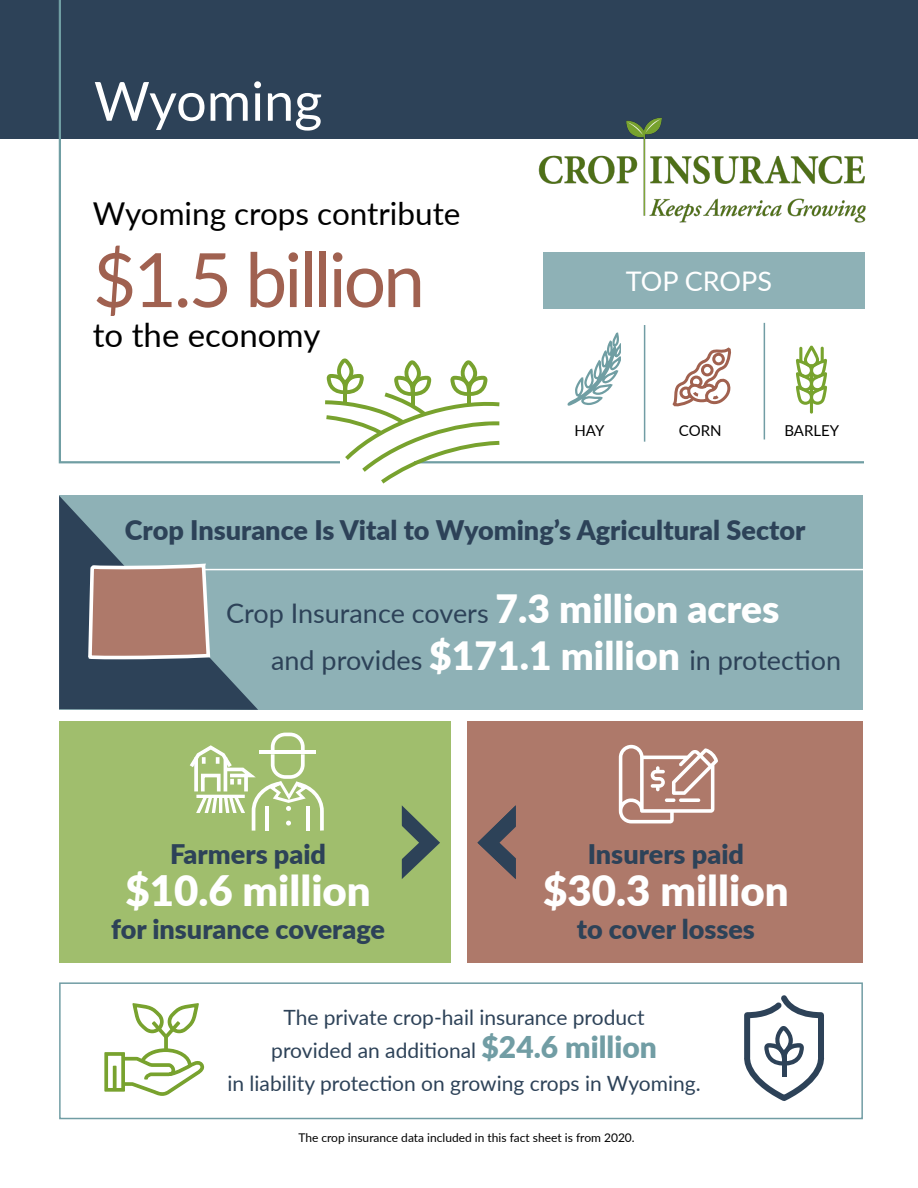
<style>
.page{position:relative;width:918px;height:1188px;background:#fff}
.page>*{position:absolute;margin:0;border:0;box-sizing:border-box;transform-origin:0 0}
.t1{font:75px "Lato";letter-spacing:-.04em;color:#a06150}
.t2{font:54px "Lato";color:#fff}
.t3{font:900 42px "Lato";color:#fff}
.t4{font:33px "Lato";color:#000}
.t5{font:31.5px "Lato";color:#000}
.t6{font:900 27px "Lato";color:#2d4258}
.t7{font:27px "Lato";color:#2d4258}
.t8{font:27px "Lato";color:#fff}
.t9{font:21px "Lato";color:#2d4258}
.t10{font:15px "Lato";color:#000}
.t11{font:12px "Lato";color:#000}
.s1{font-weight:900;font-size:39px;color:#fff}
.s2{font-weight:900;font-size:30px;color:#719da4}
</style>
<div class="page">
<div style="left:0;top:0;width:918px;height:138px;background:#2d4258"></div>
<svg style="left:58px;top:0;width:807px;height:464px"></svg>
<div style="left:543px;top:252px;width:322px;height:56px;background:#8eb1b6"></div>
<img style="left:539px;top:111px;width:336px;height:130px">
<svg style="left:325px;top:358px;width:175px;height:126px"></svg>
<svg style="left:668px;top:347px;width:65px;height:64px"></svg>
<hr style="left:644px;top:325px;width:1px;height:117px;background:#719da4">
<hr style="left:764px;top:323px;width:1px;height:116px;background:#719da4">
<svg style="left:568px;top:333px;width:53px;height:72px"></svg>
<svg style="left:796px;top:345px;width:31px;height:60px"></svg>
<hr style="left:810px;top:364px;width:3px;height:50px;background:#78a32e;border-radius:2px">
<hr style="left:799px;top:347px;width:3px;height:16px;background:#78a32e;border-radius:2px">
<hr style="left:821px;top:347px;width:3px;height:16px;background:#78a32e;border-radius:2px">
<div style="left:59px;top:496px;width:804px;height:214px;background:#8eb1b6"></div>
<div style="left:467px;top:722px;width:395px;height:241px;background:#ae796a"></div>
<div style="left:59px;top:722px;width:391px;height:241px;background:#a0be6d"></div>
<div style="left:59px;top:982px;width:804px;height:137px;border:2px solid #719da4"></div>
<hr style="left:178px;top:569px;width:719px;height:1px;background:#fff">
<svg style="left:477px;top:805px;width:39px;height:74px"></svg>
<svg style="left:401px;top:805px;width:39px;height:74px"></svg>
<svg style="left:59px;top:496px;width:199px;height:214px"></svg>
<svg style="left:190px;top:733px;width:134px;height:98px"></svg>
<svg style="left:619px;top:745px;width:99px;height:78px"></svg>
<svg style="left:104px;top:1048px;width:101px;height:48px"></svg>
<svg style="left:132px;top:1003px;width:67px;height:35px"></svg>
<svg style="left:164px;top:1036px;width:4px;height:15px"></svg>
<svg style="left:744px;top:995px;width:81px;height:106px"></svg>
<hr style="left:782px;top:1050px;width:4px;height:27px;background:#2d4258">
<p class="t2" style="left:94px;top:62px;width:230px">Wyoming</p>
<p class="t5" style="left:93px;top:191px;width:369px">Wyoming crops contribute</p>
<p class="t1" style="left:93px;top:226px;width:334px">$1.5 billion</p>
<p class="t4" style="left:93px;top:311px;width:229px">to the economy</p>
<p class="t8" style="left:626px;top:262px;width:148px">TOP CROPS</p>
<p class="t10" style="left:575px;top:420px;width:31px">HAY</p>
<p class="t10" style="left:679px;top:420px;width:44px">CORN</p>
<p class="t10" style="left:784px;top:420px;width:56px">BARLEY</p>
<p class="t6" style="left:125px;top:510px;width:682px">Crop Insurance Is Vital to Wyoming’s Agricultural Sector</p>
<p class="t7" style="left:226px;top:594px;width:555px">Crop Insurance covers <span class="s1">7.3 million acres</span></p>
<p class="t7" style="left:271px;top:641px;width:572px">and provides <span class="s1">$171.1 million</span> in protection</p>
<p class="t6" style="left:170px;top:834px;width:158px">Farmers paid</p>
<p class="t3" style="left:125px;top:859px;width:247px">$10.6 million</p>
<p class="t6" style="left:111px;top:909px;width:276px">for insurance coverage</p>
<p class="t6" style="left:588px;top:834px;width:158px">Insurers paid</p>
<p class="t3" style="left:543px;top:859px;width:247px">$30.3 million</p>
<p class="t6" style="left:577px;top:909px;width:180px">to cover losses</p>
<p class="t9" style="left:283px;top:1003px;width:363px">The private crop-hail insurance product</p>
<p class="t9" style="left:271px;top:1036px;width:387px">provided an additional <span class="s2">$24.6 million</span></p>
<p class="t9" style="left:228px;top:1069px;width:475px">in liability protection on growing crops in Wyoming.</p>
<p class="t11" style="left:298px;top:1129px;width:338px">The crop insurance data included in this fact sheet is from 2020.</p>
</div>
